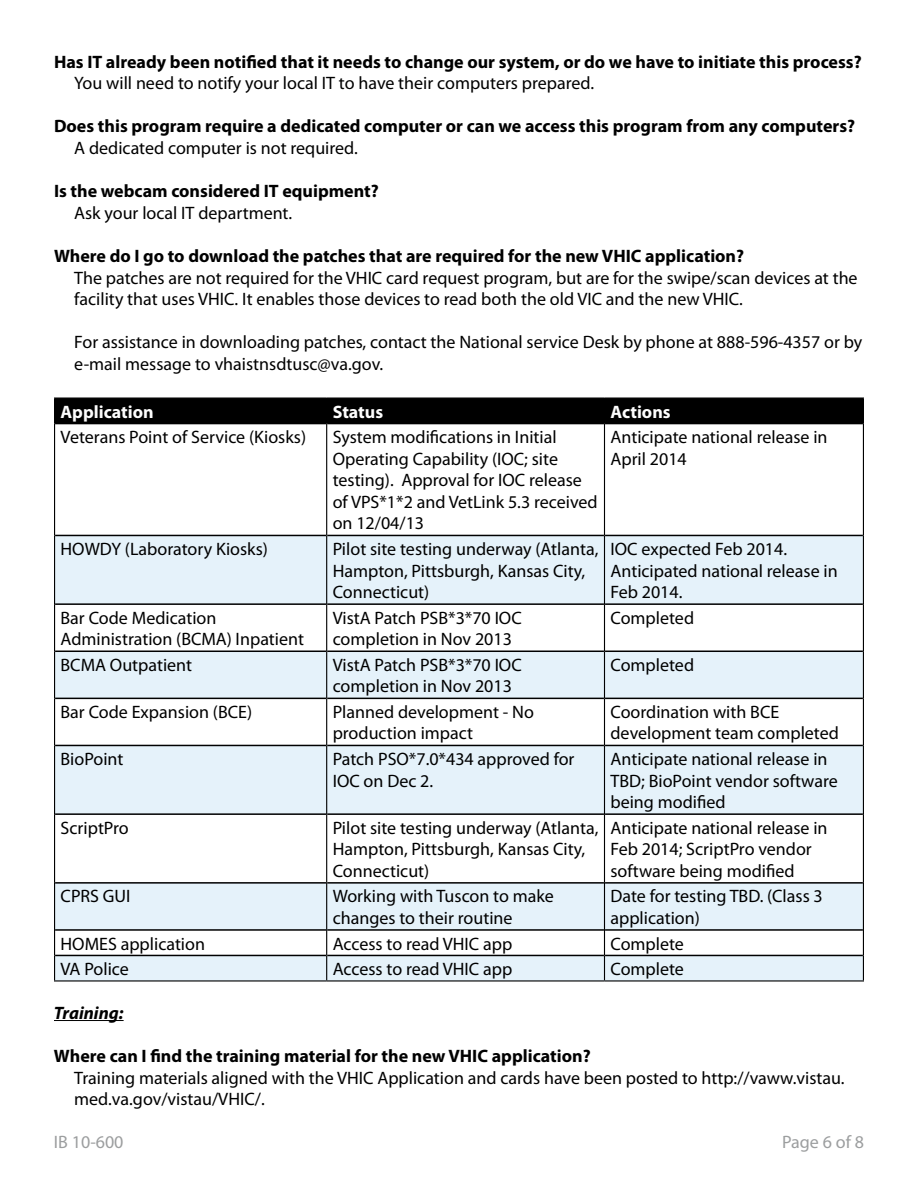
<style>
.page{position:relative;width:918px;height:1188px;background:#fff}
.page>*{position:absolute;margin:0;border:0;box-sizing:border-box;transform-origin:0 0}
.Bold_Header{font:18px/21.6px "Myriad Pro";color:#000}
.t1{font:700 18px "Myriad Pro";color:#000}
.Bold_Header-2{font:700 18px "Myriad Pro";color:#fdfdfd}
.t2{font:18px "Myriad Pro";color:#9c9e9f}
.t3{font:italic 700 18px "Myriad Pro";color:#000}
</style>
<div class="page">
<hr style="left:54px;top:1020px;width:70px;height:1px;background:#000">
<svg style="left:55px;top:536px;width:808px;height:444px;fill:#e5f2fa"></svg>
<hr style="left:55px;top:535px;width:271px;height:1px;background:#000">
<hr style="left:327px;top:535px;width:277px;height:1px;background:#000">
<hr style="left:605px;top:535px;width:258px;height:1px;background:#000">
<hr style="left:55px;top:603px;width:271px;height:2px;background:#000">
<hr style="left:327px;top:603px;width:277px;height:2px;background:#000">
<hr style="left:605px;top:603px;width:258px;height:2px;background:#000">
<hr style="left:55px;top:651px;width:271px;height:1px;background:#000">
<hr style="left:327px;top:651px;width:277px;height:1px;background:#000">
<hr style="left:605px;top:651px;width:258px;height:1px;background:#000">
<hr style="left:55px;top:698px;width:271px;height:1px;background:#000">
<hr style="left:327px;top:698px;width:277px;height:1px;background:#000">
<hr style="left:605px;top:698px;width:258px;height:1px;background:#000">
<hr style="left:55px;top:745px;width:271px;height:1px;background:#000">
<hr style="left:327px;top:745px;width:277px;height:1px;background:#000">
<hr style="left:605px;top:745px;width:258px;height:1px;background:#000">
<hr style="left:55px;top:813px;width:271px;height:2px;background:#000">
<hr style="left:327px;top:813px;width:277px;height:2px;background:#000">
<hr style="left:605px;top:813px;width:258px;height:2px;background:#000">
<hr style="left:55px;top:882px;width:271px;height:2px;background:#000">
<hr style="left:327px;top:882px;width:277px;height:2px;background:#000">
<hr style="left:605px;top:882px;width:258px;height:2px;background:#000">
<hr style="left:55px;top:929px;width:271px;height:2px;background:#000">
<hr style="left:327px;top:929px;width:277px;height:2px;background:#000">
<hr style="left:605px;top:929px;width:258px;height:2px;background:#000">
<hr style="left:55px;top:955px;width:271px;height:1px;background:#000">
<hr style="left:327px;top:955px;width:277px;height:1px;background:#000">
<hr style="left:605px;top:955px;width:258px;height:1px;background:#000">
<div style="left:54px;top:398px;width:810px;height:26px;background:#000"></div>
<hr style="left:54px;top:424px;width:1px;height:111px;background:#000">
<hr style="left:326px;top:424px;width:1px;height:111px;background:#000">
<hr style="left:604px;top:424px;width:1px;height:111px;background:#000">
<hr style="left:863px;top:424px;width:1px;height:111px;background:#000">
<hr style="left:54px;top:535px;width:1px;height:69px;background:#000">
<hr style="left:326px;top:535px;width:1px;height:69px;background:#000">
<hr style="left:604px;top:535px;width:1px;height:69px;background:#000">
<hr style="left:863px;top:535px;width:1px;height:69px;background:#000">
<hr style="left:54px;top:604px;width:1px;height:47px;background:#000">
<hr style="left:326px;top:604px;width:1px;height:47px;background:#000">
<hr style="left:604px;top:604px;width:1px;height:47px;background:#000">
<hr style="left:863px;top:604px;width:1px;height:47px;background:#000">
<hr style="left:54px;top:651px;width:1px;height:47px;background:#000">
<hr style="left:326px;top:651px;width:1px;height:47px;background:#000">
<hr style="left:604px;top:651px;width:1px;height:47px;background:#000">
<hr style="left:863px;top:651px;width:1px;height:47px;background:#000">
<hr style="left:54px;top:698px;width:1px;height:47px;background:#000">
<hr style="left:326px;top:698px;width:1px;height:47px;background:#000">
<hr style="left:604px;top:698px;width:1px;height:47px;background:#000">
<hr style="left:863px;top:698px;width:1px;height:47px;background:#000">
<hr style="left:54px;top:745px;width:1px;height:69px;background:#000">
<hr style="left:326px;top:745px;width:1px;height:69px;background:#000">
<hr style="left:604px;top:745px;width:1px;height:69px;background:#000">
<hr style="left:863px;top:745px;width:1px;height:69px;background:#000">
<hr style="left:54px;top:814px;width:1px;height:69px;background:#000">
<hr style="left:326px;top:814px;width:1px;height:69px;background:#000">
<hr style="left:604px;top:814px;width:1px;height:69px;background:#000">
<hr style="left:863px;top:814px;width:1px;height:69px;background:#000">
<hr style="left:54px;top:883px;width:1px;height:47px;background:#000">
<hr style="left:326px;top:883px;width:1px;height:47px;background:#000">
<hr style="left:604px;top:883px;width:1px;height:47px;background:#000">
<hr style="left:863px;top:883px;width:1px;height:47px;background:#000">
<svg style="left:54px;top:930px;width:1px;height:50px"></svg>
<svg style="left:326px;top:930px;width:1px;height:50px"></svg>
<svg style="left:604px;top:930px;width:1px;height:50px"></svg>
<svg style="left:863px;top:930px;width:1px;height:50px"></svg>
<hr style="left:54px;top:980px;width:273px;height:2px;background:#000">
<hr style="left:327px;top:980px;width:277px;height:2px;background:#000">
<hr style="left:604px;top:980px;width:260px;height:2px;background:#000">
<p class="t1" style="left:54px;top:50px;width:809px">Has IT already been notified that it needs to change our system, or do we have to initiate this process?</p>
<p class="Bold_Header" style="left:74px;top:72px;width:521px">You will need to notify your local IT to have their computers prepared.</p>
<p class="t1" style="left:54px;top:114px;width:803px">Does this program require a dedicated computer or can we access this program from any computers?</p>
<p class="Bold_Header" style="left:74px;top:137px;width:285px">A dedicated computer is not required.</p>
<p class="t1" style="left:54px;top:179px;width:326px">Is the webcam considered IT equipment?</p>
<p class="Bold_Header" style="left:74px;top:202px;width:220px">Ask your local IT department.</p>
<p class="t1" style="left:54px;top:244px;width:692px">Where do I go to download the patches that are required for the new VHIC application?</p>
<p class="Bold_Header" style="left:74px;top:266px;width:785px">The patches are not required for the VHIC card request program, but are for the swipe/scan devices at the facility that uses VHIC. It enables those devices to read both the old VIC and the new VHIC.</p>
<p class="Bold_Header" style="left:74px;top:331px;width:790px">For assistance in downloading patches, contact the National service Desk by phone at 888-596-4357 or by e-mail message to vhaistnsdtusc@va.gov.</p>
<p class="Bold_Header-2" style="left:61px;top:400px;width:95px">Application</p>
<p class="Bold_Header-2" style="left:333px;top:400px;width:52px">Status</p>
<p class="Bold_Header-2" style="left:610px;top:400px;width:62px">Actions</p>
<p class="Bold_Header" style="left:61px;top:426px;width:247px">Veterans Point of Service (Kiosks)</p>
<p class="Bold_Header" style="left:333px;top:426px;width:266px">System modifications in Initial<br>Operating Capability (IOC; site testing). Approval for IOC release of VPS*1*2 and VetLink 5.3 received on 12/04/13</p>
<p class="Bold_Header" style="left:610px;top:426px;width:219px">Anticipate national release in<br>April 2014</p>
<p class="Bold_Header" style="left:61px;top:538px;width:209px">HOWDY (Laboratory Kiosks)</p>
<p class="Bold_Header" style="left:333px;top:538px;width:267px">Pilot site testing underway (Atlanta,<br>Hampton, Pittsburgh, Kansas City,<br>Connecticut)</p>
<p class="Bold_Header" style="left:610px;top:538px;width:229px">IOC expected Feb 2014.<br>Anticipated national release in<br>Feb 2014.</p>
<p class="Bold_Header" style="left:61px;top:607px;width:245px">Bar Code Medication<br>Administration (BCMA) Inpatient</p>
<p class="Bold_Header" style="left:333px;top:607px;width:191px">VistA Patch PSB*3*70 IOC completion in Nov 2013</p>
<p class="Bold_Header" style="left:610px;top:607px;width:85px">Completed</p>
<p class="Bold_Header" style="left:61px;top:654px;width:133px">BCMA Outpatient</p>
<p class="Bold_Header" style="left:333px;top:654px;width:191px">VistA Patch PSB*3*70 IOC completion in Nov 2013</p>
<p class="Bold_Header" style="left:610px;top:654px;width:85px">Completed</p>
<p class="Bold_Header" style="left:61px;top:701px;width:193px">Bar Code Expansion (BCE)</p>
<p class="Bold_Header" style="left:333px;top:701px;width:203px">Planned development - No production impact</p>
<p class="Bold_Header" style="left:610px;top:701px;width:230px">Coordination with BCE development team completed</p>
<p class="Bold_Header" style="left:61px;top:748px;width:64px">BioPoint</p>
<p class="Bold_Header" style="left:333px;top:748px;width:243px">Patch PSO*7.0*434 approved for<br>IOC on Dec 2.</p>
<p class="Bold_Header" style="left:610px;top:748px;width:229px">Anticipate national release in<br>TBD; BioPoint vendor software being modified</p>
<p class="Bold_Header" style="left:61px;top:817px;width:70px">ScriptPro</p>
<p class="Bold_Header" style="left:333px;top:817px;width:267px">Pilot site testing underway (Atlanta,<br>Hampton, Pittsburgh, Kansas City,<br>Connecticut)</p>
<p class="Bold_Header" style="left:610px;top:817px;width:219px">Anticipate national release in<br>Feb 2014; ScriptPro vendor software being modified</p>
<p class="Bold_Header" style="left:61px;top:885px;width:71px">CPRS GUI</p>
<p class="Bold_Header" style="left:333px;top:885px;width:223px">Working with Tuscon to make changes to their routine</p>
<p class="Bold_Header" style="left:610px;top:885px;width:214px">Date for testing TBD. (Class 3 application)</p>
<p class="Bold_Header" style="left:61px;top:932px;width:146px">HOMES application</p>
<p class="Bold_Header" style="left:333px;top:932px;width:181px">Access to read VHIC app</p>
<p class="Bold_Header" style="left:610px;top:932px;width:75px">Complete</p>
<p class="Bold_Header" style="left:61px;top:958px;width:70px">VA Police</p>
<p class="Bold_Header" style="left:333px;top:958px;width:181px">Access to read VHIC app</p>
<p class="Bold_Header" style="left:610px;top:958px;width:75px">Complete</p>
<p class="t3" style="left:54px;top:1001px;width:71px">Training:</p>
<p class="t1" style="left:54px;top:1044px;width:538px">Where can I find the training material for the new VHIC application?</p>
<p class="Bold_Header" style="left:74px;top:1066px;width:772px">Training materials aligned with the VHIC Application and cards have been posted to http://vaww.vistau. med.va.gov/vistau/VHIC/.</p>
<p class="t2" style="left:54px;top:1130px;width:71px">IB 10-600</p>
<p class="t2" style="left:782px;top:1130px;width:83px">Page 6 of 8</p>
</div>
